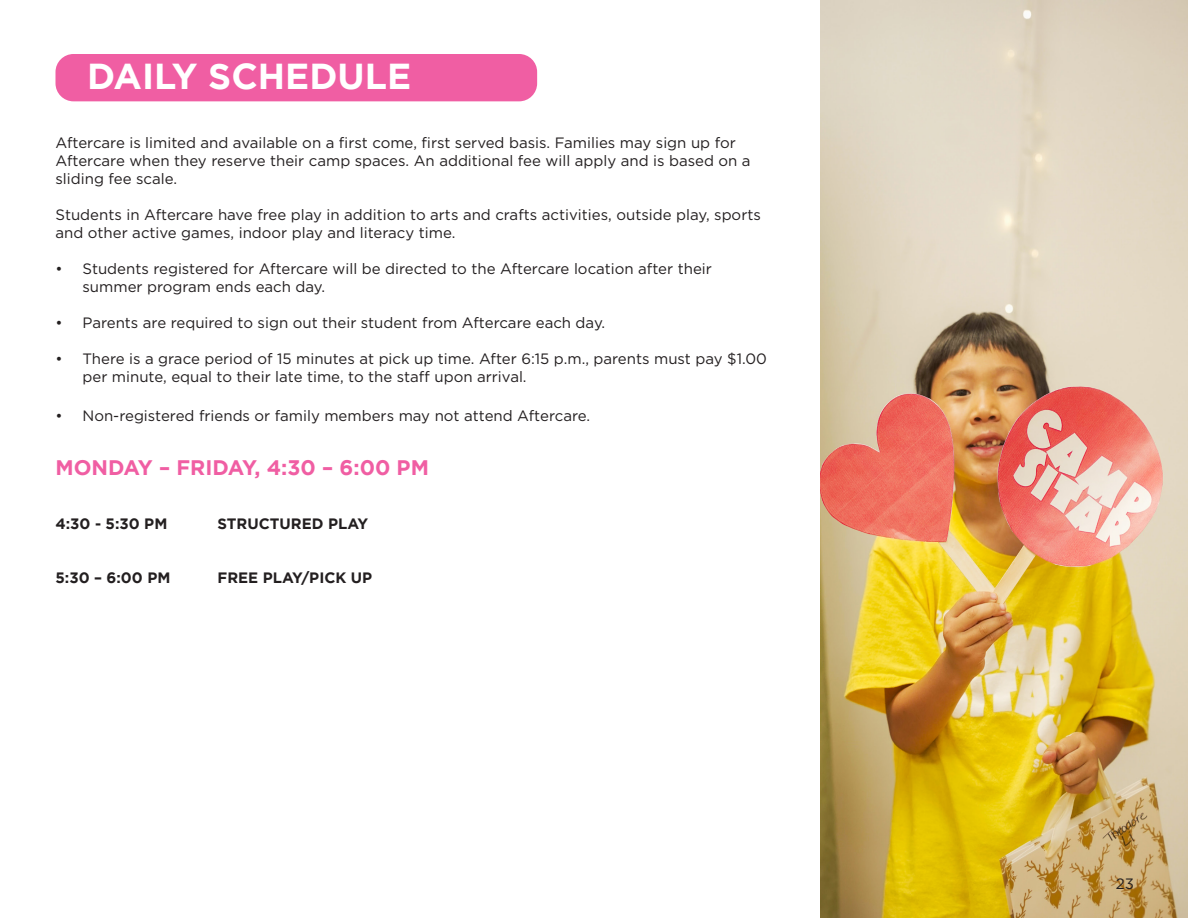
<style>
.page{position:relative;width:1188px;height:918px;background:#fff}
.page>*{position:absolute;margin:0;border:0;box-sizing:border-box;transform-origin:0 0}
.t1{font:700 36px "Gotham";color:#fff}
.Basic_10pt_Gotham_Book_Copy{font:700 21px "Gotham";color:#f05ea3}
.t2{font:15px/18px "Gotham";color:#231f20}
.Basic_10pt_Gotham_Book_Copy-2{font:700 15px "Gotham";color:#231f20}
</style>
<div class="page">
<img style="left:821px;top:1px;width:367px;height:917px">
<div style="left:56px;top:54px;width:481px;height:47px;background:#f05ea3;border-radius:18px"></div>
<p class="t1" style="left:87px;top:56px;width:325px">DAILY SCHEDULE</p>
<p class="t2" style="left:56px;top:133px;width:697px">Aftercare is limited and available on a first come, first served basis. Families may sign up for<br>Aftercare when they reserve their camp spaces. An additional fee will apply and is based on a sliding fee scale.</p>
<p class="t2" style="left:56px;top:205px;width:707px">Students in Aftercare have free play in addition to arts and crafts activities, outside play, sports and other active games, indoor play and literacy time.</p>
<p class="t2" style="left:82px;top:259px;width:631px;text-indent:-27px">• Students registered for Aftercare will be directed to the Aftercare location after their summer program ends each day.</p>
<p class="t2" style="left:56px;top:313px;width:551px">• Parents are required to sign out their student from Aftercare each day.</p>
<p class="t2" style="left:82px;top:349px;width:686px;text-indent:-27px">• There is a grace period of 15 minutes at pick up time. After 6:15 p.m., parents must pay $1.00 per minute, equal to their late time, to the staff upon arrival.</p>
<p class="t2" style="left:56px;top:406px;width:536px">• Non-registered friends or family members may not attend Aftercare.</p>
<p class="Basic_10pt_Gotham_Book_Copy" style="left:56px;top:455px;width:375px">MONDAY – FRIDAY, 4:30 – 6:00 PM</p>
<p class="Basic_10pt_Gotham_Book_Copy-2" style="left:56px;top:515px;width:113px">4:30 - 5:30 PM</p>
<p class="Basic_10pt_Gotham_Book_Copy-2" style="left:218px;top:515px;width:152px">STRUCTURED PLAY</p>
<p class="Basic_10pt_Gotham_Book_Copy-2" style="left:56px;top:569px;width:116px">5:30 – 6:00 PM</p>
<p class="Basic_10pt_Gotham_Book_Copy-2" style="left:218px;top:569px;width:156px">FREE PLAY/PICK UP</p>
<p class="t2" style="left:1116px;top:875px;width:20px">23</p>
</div>
